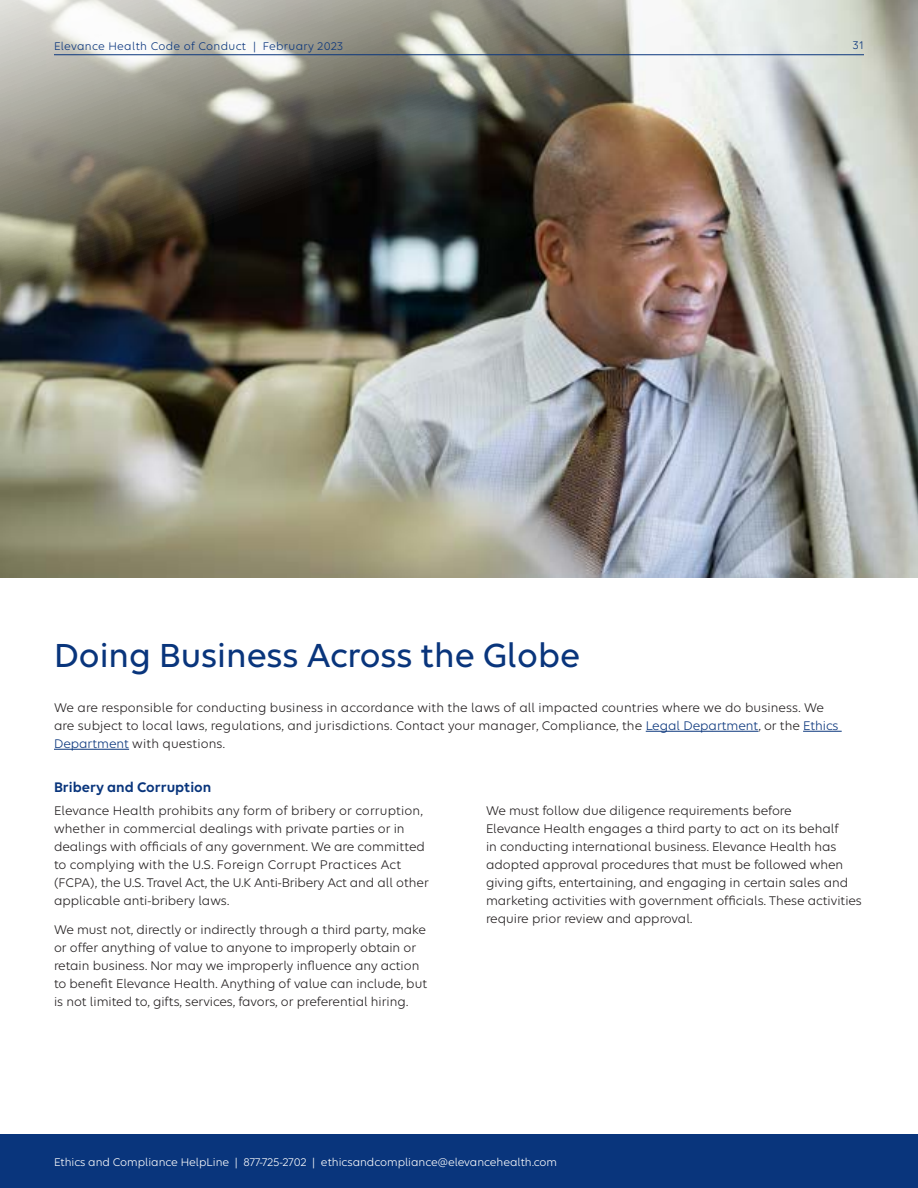
<style>
.page{position:relative;width:918px;height:1188px;background:#fff}
.page>*{position:absolute;margin:0;border:0;box-sizing:border-box;transform-origin:0 0}
.Main_Header{font:500 36px "Elevance Sans";color:#09357c}
.Headline{font:600 15px "Elevance Sans";color:#09357c}
.Bodycopy{font:13.5px/18px "Elevance Sans";color:#231f20}
.t1{font:12px "Elevance Sans";color:#fff}
.Bodycopy-2{font:12px "Elevance Sans";letter-spacing:.03em;color:#09357c}
.s1{color:#09357c}
</style>
<div class="page">
<hr style="left:646px;top:731px;width:112px;height:1px;background:#09357c">
<hr style="left:803px;top:731px;width:39px;height:1px;background:#09357c">
<hr style="left:54px;top:749px;width:75px;height:1px;background:#09357c">
<img style="left:0;top:0;width:918px;height:578px">
<div style="left:0;top:1134px;width:918px;height:54px;background:#09357c"></div>
<hr style="left:54px;top:54px;width:810px;height:1px;background:#09357c">
<p class="Bodycopy-2" style="left:54px;top:38px;width:291px">Elevance Health Code of Conduct | February 2023</p>
<p class="Bodycopy-2" style="left:853px;top:38px;width:13px">31</p>
<p class="Main_Header" style="left:54px;top:632px;width:528px">Doing Business Across the Globe</p>
<p class="Bodycopy" style="left:54px;top:698px;width:786px">We are responsible for conducting business in accordance with the laws of all impacted countries where we do business. We are subject to local laws, regulations, and jurisdictions. Contact your manager, Compliance, the <span class="s1">Legal Department</span>, or the <span class="s1">Ethics<br>Department</span> with questions.</p>
<p class="Headline" style="left:54px;top:778px;width:159px">Bribery and Corruption</p>
<p class="Bodycopy" style="left:54px;top:801px;width:376px">Elevance Health prohibits any form of bribery or corruption, whether in commercial dealings with private parties or in dealings with officials of any government. We are committed to complying with the U.S. Foreign Corrupt Practices Act (FCPA), the U.S. Travel Act, the U.K Anti-Bribery Act and all other applicable anti-bribery laws.</p>
<p class="Bodycopy" style="left:54px;top:920px;width:375px">We must not, directly or indirectly through a third party, make or offer anything of value to anyone to improperly obtain or retain business. Nor may we improperly influence any action to benefit Elevance Health. Anything of value can include, but is not limited to, gifts, services, favors, or preferential hiring.</p>
<p class="Bodycopy" style="left:486px;top:802px;width:377px">We must follow due diligence requirements before<br>Elevance Health engages a third party to act on its behalf<br>in conducting international business. Elevance Health has adopted approval procedures that must be followed when giving gifts, entertaining, and engaging in certain sales and marketing activities with government officials. These activities require prior review and approval.</p>
<p class="t1" style="left:54px;top:1155px;width:505px">Ethics and Compliance HelpLine | 877-725-2702 | ethicsandcompliance@elevancehealth.com</p>
</div>
